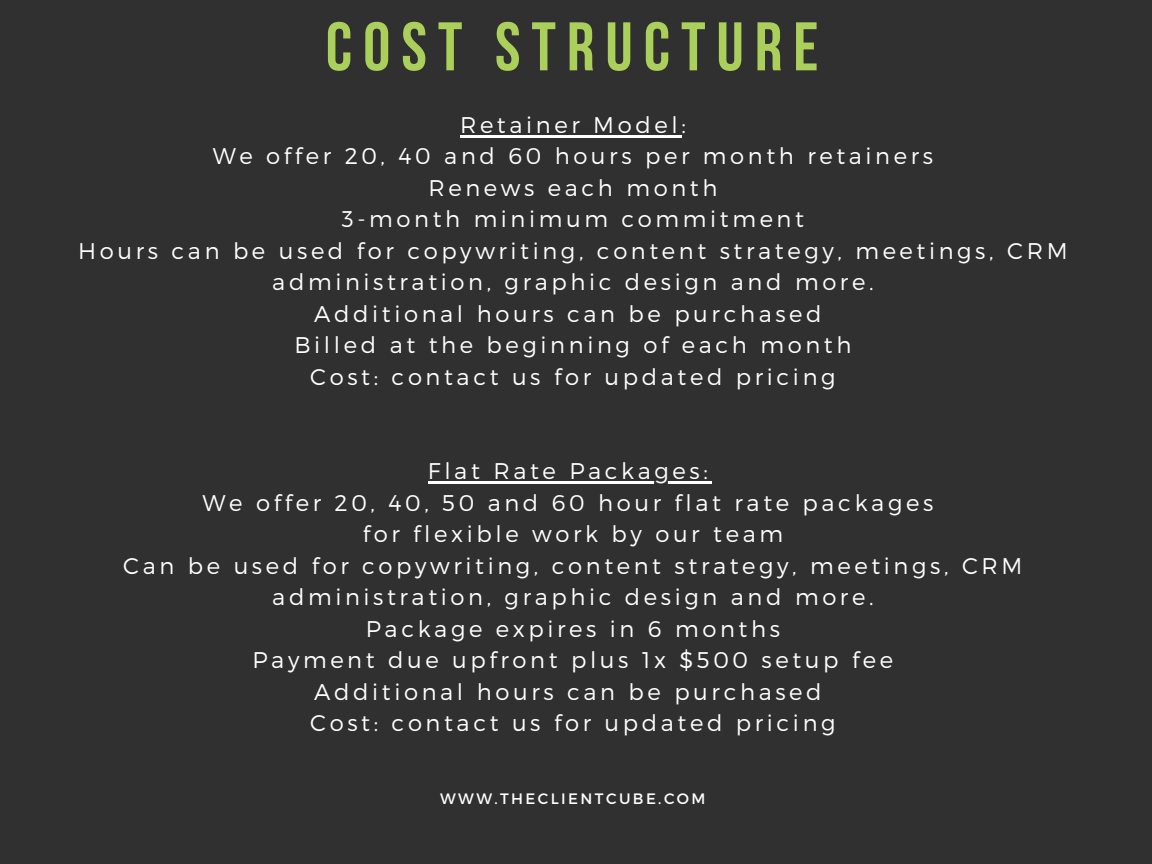
<style>
.page{position:relative;width:1152px;height:864px;background:#303030}
.page>*{position:absolute;margin:0;border:0;box-sizing:border-box;transform-origin:0 0}
.t1{font:700 68.55px "Bebas Neue";letter-spacing:.16em;color:#aacf5a}
.t2{font:300 22.65px/31.5px "Montserrat";letter-spacing:.16em;color:#fff;text-align:center}
.t3{font:15.15px "Montserrat";letter-spacing:.16em;color:#fff}
</style>
<div class="page">
<hr style="left:460px;top:135px;width:221px;height:2px;background:#fff">
<hr style="left:428px;top:482px;width:284px;height:2px;background:#fff">
<h2 class="t1" style="left:326px;top:19px;width:494px">COST STRUCTURE</h2>
<h1 class="t2" style="left:78px;top:108px;width:991px">Retainer Model:<br>We offer 20, 40 and 60 hours per month retainers<br>Renews each month<br>3-month minimum commitment<br>Hours can be used for copywriting, content strategy, meetings, CRM administration, graphic design and more.<br>Additional hours can be purchased<br>Billed at the beginning of each month<br>Cost: contact us for updated pricing</h1>
<h2 class="t2" style="left:123px;top:454px;width:901px">Flat Rate Packages:<br>We offer 20, 40, 50 and 60 hour flat rate packages<br>for flexible work by our team<br>Can be used for copywriting, content strategy, meetings, CRM administration, graphic design and more.<br>Package expires in 6 months<br>Payment due upfront plus 1x $500 setup fee<br>Additional hours can be purchased<br>Cost: contact us for updated pricing</h2>
<p class="t3" style="left:440px;top:789px;width:267px">WWW.THECLIENTCUBE.COM</p>
</div>
